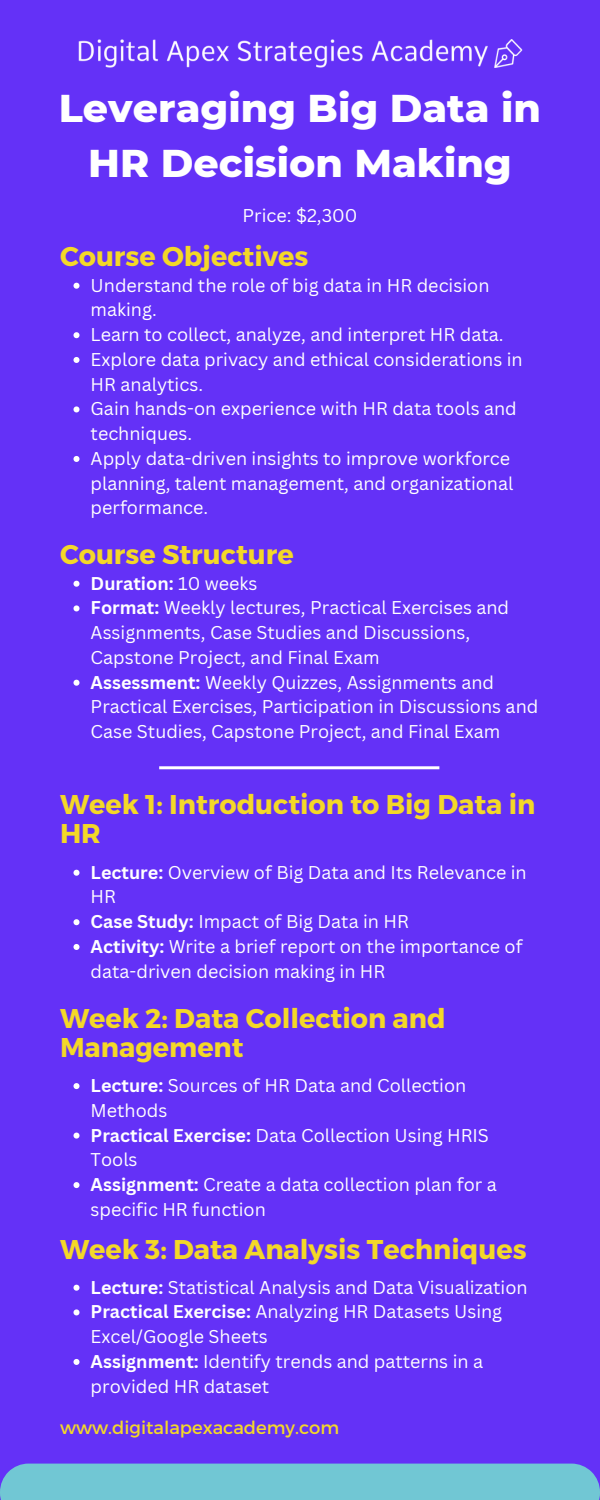
<style>
.page{position:relative;width:600px;height:1500px;background:#6431f7}
.page>*{position:absolute;margin:0;border:0;box-sizing:border-box;transform-origin:0 0}
.t1{font:800 39.5px/55.2px "Montserrat";color:#fff;text-align:center}
.t2{font:700 27.1px/29.2px "Montserrat";color:#f4d828}
.t3{font:18px/24.8px "Canva Sans";color:#fff}
.t4{font:18px "Montserrat";color:#f4d828}
.t5{font:700 18px "Canva Sans";color:#fff}
.s1{font-weight:400}
.s2{font-weight:700}
</style>
<div class="page">
<div style="left:0;top:1464px;width:600px;height:36px;background:#71c7d4"></div>
<img style="left:78px;top:40px;width:444px;height:28px">
<svg style="left:74px;top:283px;width:6px;height:6px"></svg>
<svg style="left:74px;top:332px;width:6px;height:6px"></svg>
<svg style="left:74px;top:357px;width:6px;height:6px"></svg>
<svg style="left:74px;top:406px;width:6px;height:6px"></svg>
<svg style="left:74px;top:456px;width:6px;height:6px"></svg>
<svg style="left:74px;top:581px;width:6px;height:6px"></svg>
<svg style="left:74px;top:605px;width:6px;height:6px"></svg>
<svg style="left:74px;top:680px;width:6px;height:6px"></svg>
<hr style="left:159px;top:766px;width:280px;height:3px;background:#fff">
<svg style="left:74px;top:870px;width:6px;height:6px"></svg>
<svg style="left:74px;top:919px;width:6px;height:6px"></svg>
<svg style="left:74px;top:944px;width:6px;height:6px"></svg>
<svg style="left:74px;top:1083px;width:6px;height:6px"></svg>
<svg style="left:74px;top:1133px;width:6px;height:6px"></svg>
<svg style="left:74px;top:1182px;width:6px;height:6px"></svg>
<svg style="left:74px;top:1285px;width:6px;height:6px"></svg>
<svg style="left:74px;top:1309px;width:6px;height:6px"></svg>
<svg style="left:74px;top:1359px;width:6px;height:6px"></svg>
<h1 class="t1" style="left:59px;top:80px;width:484px">Leveraging Big Data in<br>HR Decision Making</h1>
<p class="t3" style="left:243px;top:203px;width:116px">Price: $2,300</p>
<h2 class="t2" style="left:60px;top:240px;width:250px">Course Objectives</h2>
<p class="t3" style="left:91px;top:272px;width:400px">Understand the role of big data in HR decision making.</p>
<p class="t3" style="left:91px;top:322px;width:414px">Learn to collect, analyze, and interpret HR data.</p>
<p class="t3" style="left:91px;top:347px;width:434px">Explore data privacy and ethical considerations in<br>HR analytics.</p>
<p class="t3" style="left:91px;top:396px;width:428px">Gain hands-on experience with HR data tools and techniques.</p>
<h2 class="t3" style="left:91px;top:446px;width:424px">Apply data-driven insights to improve workforce planning, talent management, and organizational performance.</h2>
<p class="t2" style="left:60px;top:538px;width:235px">Course Structure</p>
<p class="t5" style="left:91px;top:570px;width:168px">Duration: <span class="s1">10 weeks</span></p>
<p class="t3" style="left:91px;top:595px;width:420px"><span class="s2">Format:</span> Weekly lectures, Practical Exercises and<br>Assignments, Case Studies and Discussions,<br>Capstone Project, and Final Exam</p>
<h2 class="t3" style="left:91px;top:669px;width:449px"><span class="s2">Assessment:</span> Weekly Quizzes, Assignments and<br>Practical Exercises, Participation in Discussions and<br>Case Studies, Capstone Project, and Final Exam</h2>
<p class="t2" style="left:60px;top:789px;width:477px">Week 1: Introduction to Big Data in<br>HR</p>
<p class="t3" style="left:91px;top:859px;width:438px"><span class="s2">Lecture:</span> Overview of Big Data and Its Relevance in<br>HR</p>
<p class="t3" style="left:91px;top:909px;width:320px"><span class="s2">Case Study:</span> Impact of Big Data in HR</p>
<h2 class="t3" style="left:91px;top:934px;width:434px"><span class="s2">Activity:</span> Write a brief report on the importance of data-driven decision making in HR</h2>
<p class="t2" style="left:60px;top:1002px;width:387px">Week 2: Data Collection and<br>Management</p>
<p class="t3" style="left:91px;top:1073px;width:377px"><span class="s2">Lecture:</span> Sources of HR Data and Collection<br>Methods</p>
<p class="t3" style="left:91px;top:1122px;width:400px"><span class="s2">Practical Exercise:</span> Data Collection Using HRIS<br>Tools</p>
<h2 class="t3" style="left:91px;top:1172px;width:408px"><span class="s2">Assignment:</span> Create a data collection plan for a specific HR function</h2>
<p class="t2" style="left:60px;top:1233px;width:468px">Week 3: Data Analysis Techniques</p>
<p class="t3" style="left:91px;top:1274px;width:439px"><span class="s2">Lecture:</span> Statistical Analysis and Data Visualization</p>
<p class="t3" style="left:91px;top:1299px;width:413px"><span class="s2">Practical Exercise:</span> Analyzing HR Datasets Using<br>Excel/Google Sheets</p>
<p class="t3" style="left:91px;top:1349px;width:394px"><span class="s2">Assignment:</span> Identify trends and patterns in a provided HR dataset</p>
<p class="t4" style="left:60px;top:1416px;width:281px">www.digitalapexacademy.com</p>
</div>
